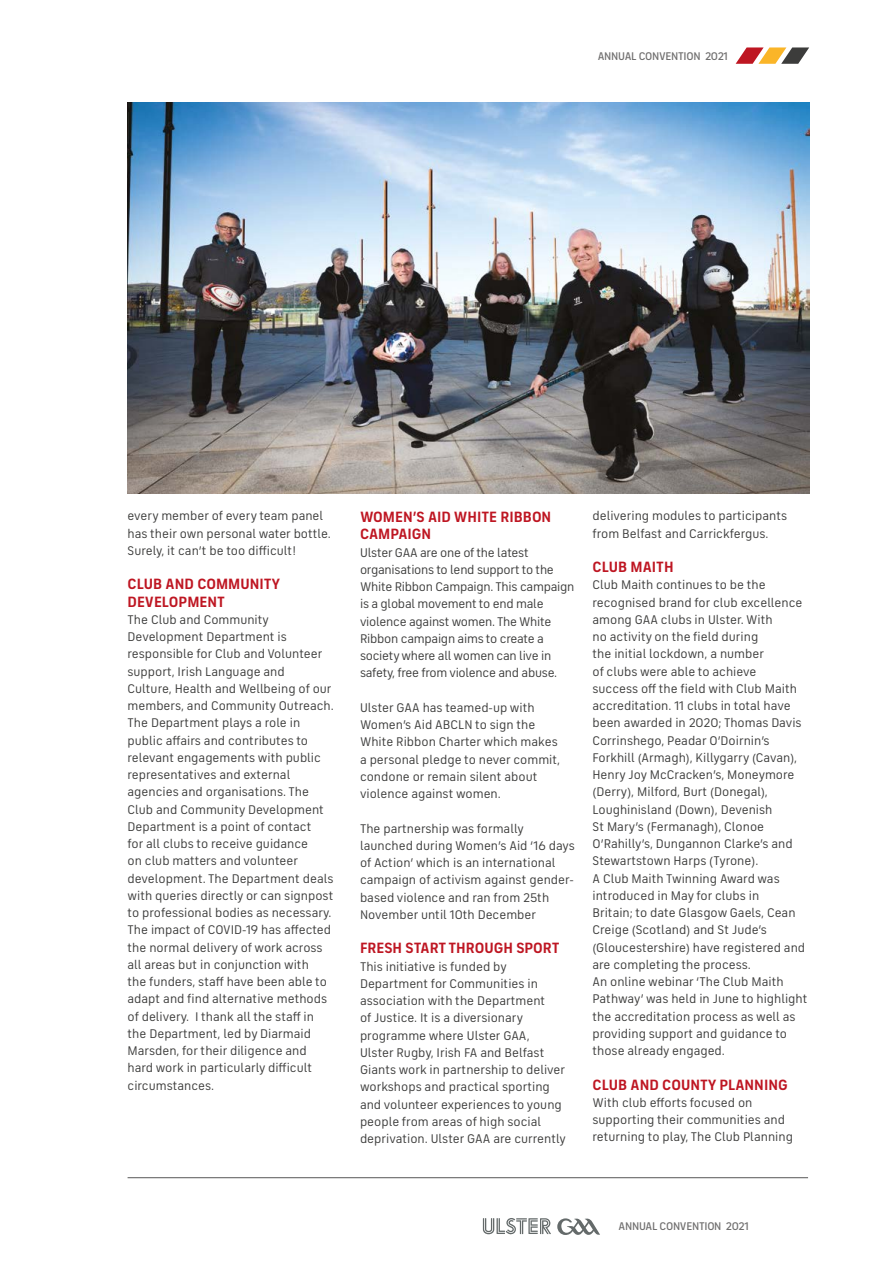
<style>
.page{position:relative;width:893px;height:1263px;background:#fff}
.page>*{position:absolute;margin:0;border:0;box-sizing:border-box;transform-origin:0 0}
.t1{font:700 15px/17.2px "FS Industrie";color:#be1622}
.t2{font:12.75px/17.2px "FS Industrie";color:#3c3c3b}
.t3{font:12.75px/17.2px "FS Industrie";letter-spacing:-.02em;color:#3c3c3b}
.t4{font:500 11.25px "FS Industrie";letter-spacing:-.025em;color:#706f6f}
</style>
<div class="page">
<svg style="left:483px;top:1218px;width:68px;height:16px"></svg>
<svg style="left:557px;top:1218px;width:43px;height:17px"></svg>
<svg style="left:736px;top:47px;width:73px;height:17px"></svg>
<hr style="left:127px;top:271px;width:681px;height:1px;background:#575756">
<hr style="left:128px;top:1177px;width:680px;height:1px;background:#575756">
<hr style="left:127px;top:115px;width:681px;height:1px;background:#575756">
<img style="left:128px;top:102px;width:681px;height:392px">
<p class="t4" style="left:598px;top:49px;width:132px">ANNUAL CONVENTION 2021</p>
<p class="t2" style="left:128px;top:507px;width:205px">every member of every team panel has their own personal water bottle.<br>Surely, it can’t be too difficult!</p>
<p class="t1" style="left:128px;top:575px;width:154px">CLUB AND COMMUNITY<br>DEVELOPMENT</p>
<p class="t2" style="left:128px;top:611px;width:208px">The Club and Community<br>Development Department is responsible for Club and Volunteer support, Irish Language and<br>Culture, Health and Wellbeing of our members, and Community Outreach.<br>The Department plays a role in public affairs and contributes to relevant engagements with public representatives and external agencies and organisations. The<br>Club and Community Development<br>Department is a point of contact<br>for all clubs to receive guidance<br>on club matters and volunteer development. The Department deals with queries directly or can signpost to professional bodies as necessary.<br>The impact of COVID-19 has affected the normal delivery of work across all areas but in conjunction with<br>the funders, staff have been able to adapt and find alternative methods of delivery. I thank all the staff in the Department, led by Diarmaid<br>Marsden, for their diligence and hard work in particularly difficult circumstances.</p>
<p class="t1" style="left:360px;top:508px;width:193px">WOMEN’S AID WHITE RIBBON<br>CAMPAIGN</p>
<p class="t3" style="left:360px;top:544px;width:216px">Ulster GAA are one of the latest organisations to lend support to the White Ribbon Campaign. This campaign is a global movement to end male violence against women. The White Ribbon campaign aims to create a society where all women can live in safety, free from violence and abuse.</p>
<p class="t2" style="left:360px;top:699px;width:202px">Ulster GAA has teamed-up with<br>Women’s Aid ABCLN to sign the<br>White Ribbon Charter which makes a personal pledge to never commit, condone or remain silent about violence against women.</p>
<p class="t2" style="left:360px;top:820px;width:216px">The partnership was formally launched during Women’s Aid ‘16 days of Action’ which is an international campaign of activism against gender&shy;based violence and ran from 25th November until 10th December</p>
<p class="t1" style="left:360px;top:939px;width:201px">FRESH START THROUGH SPORT</p>
<p class="t2" style="left:360px;top:958px;width:207px">This initiative is funded by Department for Communities in association with the Department<br>of Justice. It is a diversionary programme where Ulster GAA, Ulster Rugby, Irish FA and Belfast Giants work in partnership to deliver workshops and practical sporting and volunteer experiences to young people from areas of high social deprivation. Ulster GAA are currently</p>
<p class="t2" style="left:592px;top:507px;width:196px">delivering modules to participants from Belfast and Carrickfergus.</p>
<p class="t1" style="left:592px;top:558px;width:83px">CLUB MAITH</p>
<p class="t2" style="left:592px;top:576px;width:217px">Club Maith continues to be the recognised brand for club excellence among GAA clubs in Ulster. With<br>no activity on the field during<br>the initial lockdown, a number<br>of clubs were able to achieve<br>success off the field with Club Maith accreditation. 11 clubs in total have been awarded in 2020; Thomas Davis Corrinshego, Peadar O’Doirnin’s Forkhill (Armagh), Killygarry (Cavan), Henry Joy McCracken’s, Moneymore (Derry), Milford, Burt (Donegal), Loughinisland (Down), Devenish<br>St Mary’s (Fermanagh), Clonoe O’Rahilly’s, Dungannon Clarke’s and Stewartstown Harps (Tyrone).<br>A Club Maith Twinning Award was introduced in May for clubs in<br>Britain; to date Glasgow Gaels, Cean Creige (Scotland) and St Jude’s (Gloucestershire) have registered and are completing the process.<br>An online webinar ‘The Club Maith Pathway’ was held in June to highlight the accreditation process as well as providing support and guidance to those already engaged.</p>
<p class="t1" style="left:592px;top:1076px;width:197px">CLUB AND COUNTY PLANNING</p>
<p class="t2" style="left:592px;top:1094px;width:202px">With club efforts focused on supporting their communities and returning to play, The Club Planning</p>
<p class="t4" style="left:619px;top:1219px;width:132px">ANNUAL CONVENTION 2021</p>
</div>
